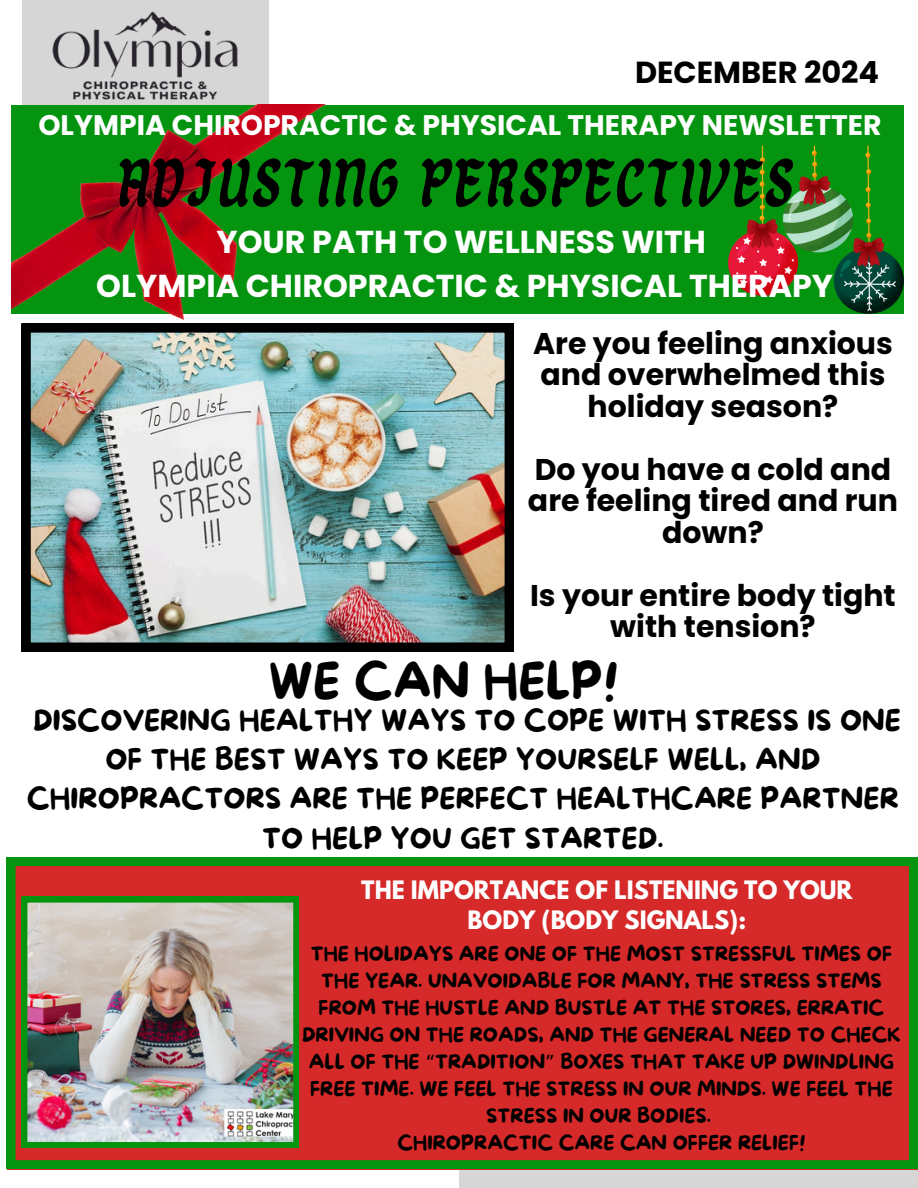
<style>
.page{position:relative;width:918px;height:1188px;background:#fff}
.page>*{position:absolute;margin:0;border:0;box-sizing:border-box;transform-origin:0 0}
.t1{font:68.25px "Dangwa Free";color:#000}
.t2{font:48px "More Sugar";color:#000}
.t3{font:700 31.65px/44.4px "Poppins";color:#fff;text-align:center}
.t4{font:700 30.45px "Poppins";color:#000}
.t5{font:700 30px/31.5px "Poppins";color:#000;text-align:center}
.t6{font:28.5px/39.3px "More Sugar";color:#000;text-align:center}
.t7{font:700 28.35px "Poppins";color:#fff}
.t8{font:700 22.5px/30.3px "League Spartan";color:#fffeff;text-align:center}
.t9{font:19.5px/27px "More Sugar";color:#000;text-align:center}
.s1{font-family:"Noto Sans Gurmukhi"}
</style>
<div class="page">
<div style="left:459px;top:1088px;width:459px;height:100px;background:#d6d6d6"></div>
<div style="left:12px;top:105px;width:892px;height:209px;background:#05940f"></div>
<svg style="left:7px;top:857px;width:911px;height:312px;background:#c03326"></svg>
<img style="left:22px;top:0;width:246px;height:105px">
<img style="left:22px;top:897px;width:277px;height:251px">
<img style="left:728px;top:147px;width:176px;height:166px">
<img style="left:12px;top:105px;width:313px;height:215px">
<img style="left:22px;top:324px;width:491px;height:327px">
<h3 class="t4" style="left:635px;top:51px;width:246px">DECEMBER 2024</h3>
<p class="t7" style="left:38px;top:105px;width:845px">OLYMPIA CHIROPRACTIC &amp; PHYSICAL THERAPY NEWSLETTER</p>
<h4 class="t1" style="left:118px;top:155px;width:679px">ADJUSTING PERSPECTIVES</h4>
<h4 class="t3" style="left:96px;top:220px;width:738px">YOUR PATH TO WELLNESS WITH<br>OLYMPIA CHIROPRACTIC &amp; PHYSICAL THERAPY</h4>
<h5 class="t5" style="left:533px;top:328px;width:361px">Are you feeling anxious and overwhelmed this holiday season?</h5>
<h1 class="t5" style="left:528px;top:454px;width:371px">Do you have a cold and are feeling tired and run down?</h1>
<p class="t5" style="left:530px;top:580px;width:367px">Is your entire body tight with tension?</p>
<p class="t2" style="left:269px;top:655px;width:351px">WE CAN HELP!</p>
<h3 class="t6" style="left:27px;top:702px;width:876px">DISCOVERING HEALTHY WAYS TO COPE WITH STRESS IS ONE OF THE BEST WAYS TO KEEP YOURSELF WELL, AND CHIROPRACTORS ARE THE PERFECT HEALTHCARE PARTNER TO HELP YOU GET STARTED.</h3>
<p class="t8" style="left:361px;top:877px;width:493px">THE IMPORTANCE OF LISTENING TO YOUR<br>BODY (BODY SIGNALS):</p>
<h4 class="t9" style="left:302px;top:941px;width:600px">THE HOLIDAYS ARE ONE OF THE MOST STRESSFUL TIMES OF THE YEAR. UNAVOIDABLE FOR MANY, THE STRESS STEMS FROM THE HUSTLE AND BUSTLE AT THE STORES, ERRATIC DRIVING ON THE ROADS, AND THE GENERAL NEED TO CHECK ALL OF THE <span class="s1">“</span>TRADITION<span class="s1">”</span> BOXES THAT TAKE UP DWINDLING FREE TIME. WE FEEL THE STRESS IN OUR MINDS. WE FEEL THE STRESS IN OUR BODIES.</h4>
<h2 class="t9" style="left:397px;top:1130px;width:410px">CHIROPRACTIC CARE CAN OFFER RELIEF!</h2>
</div>
